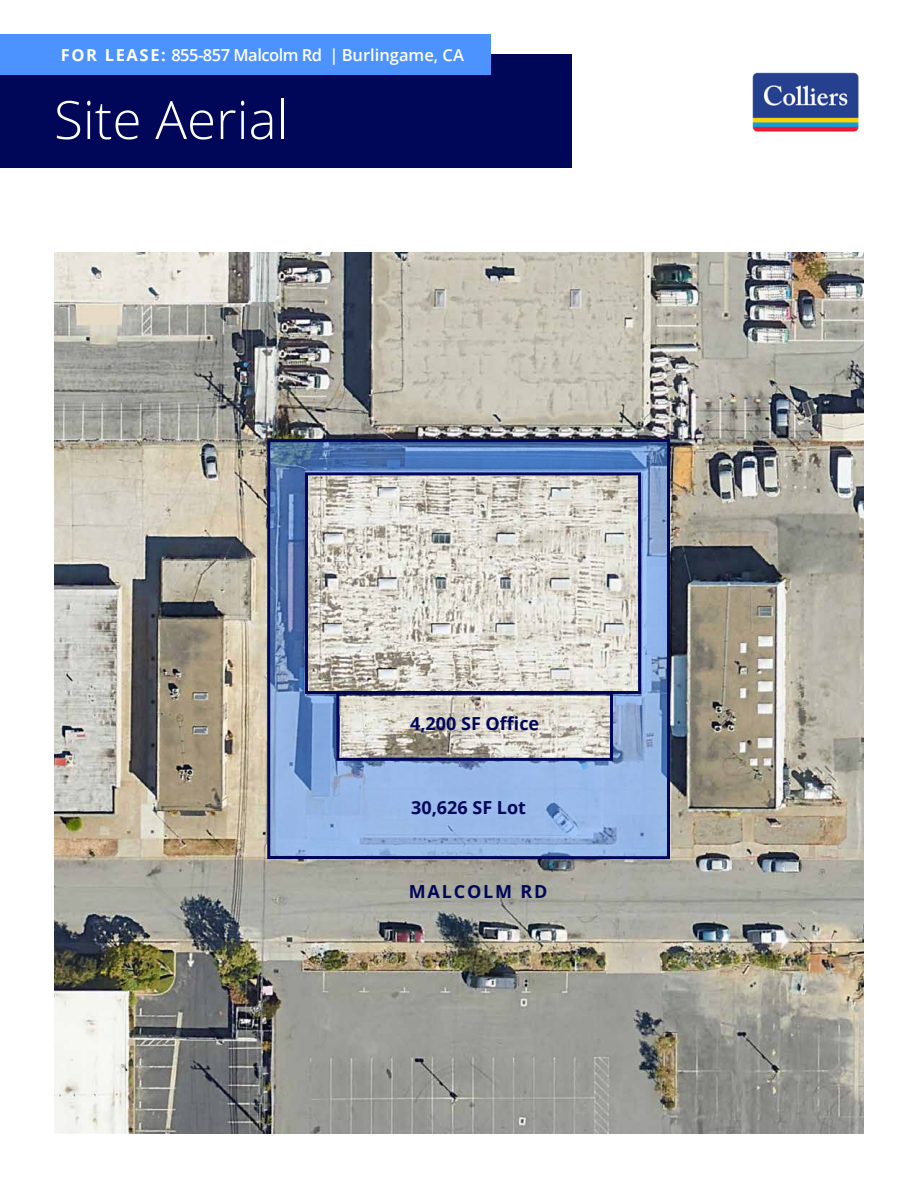
<style>
.page{position:relative;width:918px;height:1188px;background:#fff}
.page>*{position:absolute;margin:0;border:0;box-sizing:border-box;transform-origin:0 0}
.t1{font:300 52.95px "Open Sans";color:#fff}
.t2{font:700 18px "Open Sans";color:#000759}
.t3{font:700 18px "Open Sans";letter-spacing:.1em;color:#000759}
.t4{font:600 16.5px "Open Sans";letter-spacing:-.03em;color:#fff}
.s1{font-weight:700}
</style>
<div class="page">
<div style="left:0;top:54px;width:571px;height:113px;background:#000759"></div>
<img style="left:54px;top:252px;width:810px;height:881px">
<div style="left:0;top:35px;width:490px;height:40px;background:#4d93ff"></div>
<svg style="left:266px;top:438px;width:406px;height:423px;background:#a9b5c7"></svg>
<img style="left:752px;top:72px;width:107px;height:60px">
<p class="t4" style="left:61px;top:44px;width:405px"><span class="s1">FOR LEASE:</span> 855-857 Malcolm Rd | Burlingame, CA</p>
<h1 class="t1" style="left:54px;top:84px;width:236px">Site Aerial</h1>
<p class="t2" style="left:410px;top:710px;width:131px">4,200 SF Office</p>
<p class="t2" style="left:411px;top:795px;width:116px">30,626 SF Lot</p>
<p class="t3" style="left:409px;top:879px;width:140px">MALCOLM RD</p>
</div>
